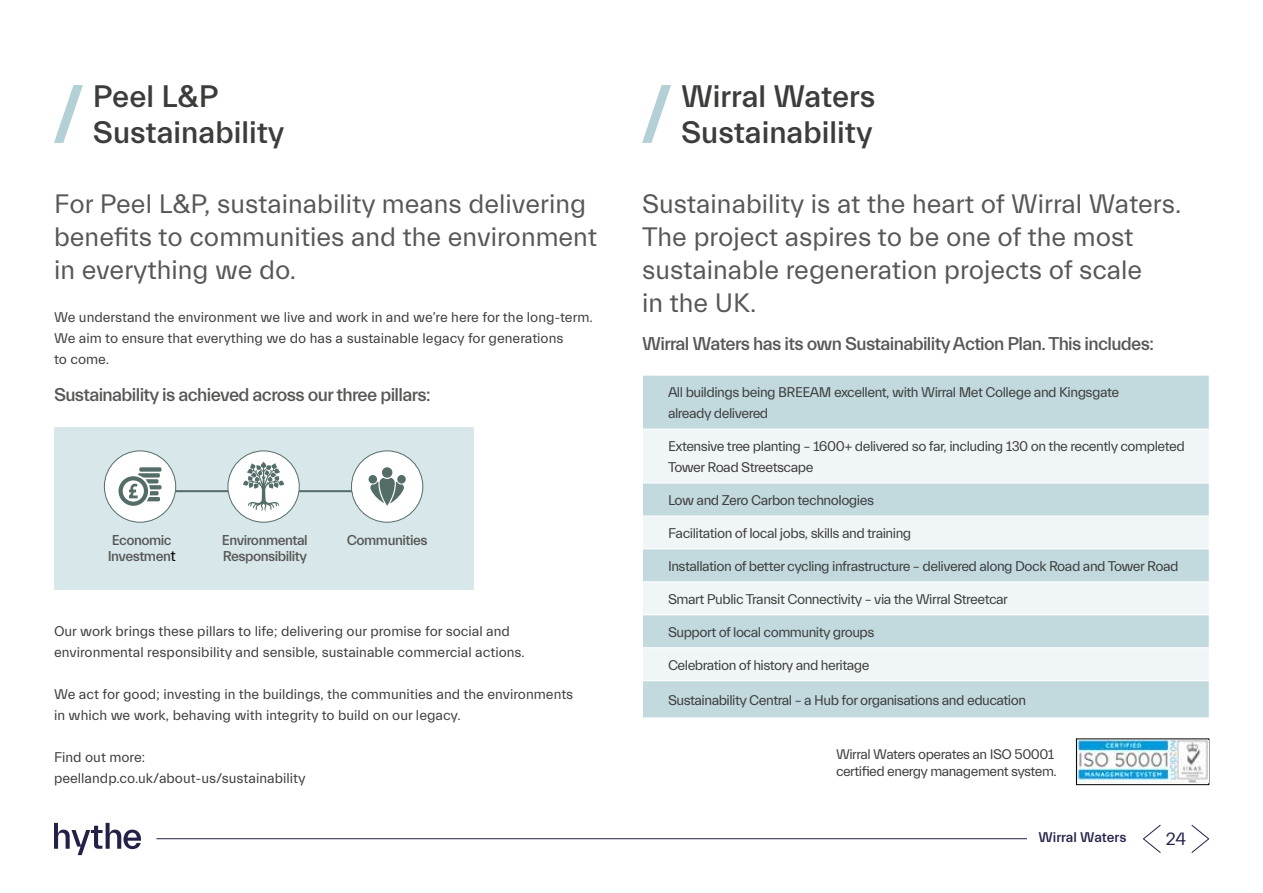
<style>
.page{position:relative;width:1263px;height:893px;background:#fff}
.page>*{position:absolute;margin:0;border:0;box-sizing:border-box;transform-origin:0 0}
.t1{font:500 31.5px/36px "Everett";color:#3c3c3b}
.t2{font:27px/33px "Everett";color:#575756}
.t3{font:500 18.75px "Everett";letter-spacing:-.035em;color:#575756}
.t4{font:18px "Everett";color:#222147}
.t5{font:500 14.4px/16.2px "Everett";letter-spacing:-.035em;color:#575756}
.t6{font:14.25px/21px "Everett";letter-spacing:-.035em;color:#3c3c3b}
.t7{font:14.25px/21px "Everett";color:#3c3c3b}
.t8{font:500 14.25px "Everett";letter-spacing:-.005em;color:#222147}
.t9{font:14.1px/16.5px "Everett";letter-spacing:-.035em;color:#3c3c3b}
.s1{font-weight:400;font-size:15.6px;color:#000}
</style>
<div class="page">
<div style="left:643px;top:376px;width:566px;height:341px;background:#c2d9de"></div>
<svg style="left:643px;top:430px;width:566px;height:250px;fill:#f0f6f7"></svg>
<hr style="left:642px;top:429px;width:567px;height:1px;background:#fff">
<hr style="left:642px;top:483px;width:567px;height:1px;background:#fff">
<hr style="left:642px;top:516px;width:567px;height:1px;background:#fff">
<hr style="left:642px;top:549px;width:567px;height:1px;background:#fff">
<hr style="left:642px;top:581px;width:567px;height:1px;background:#fff">
<hr style="left:642px;top:614px;width:567px;height:1px;background:#fff">
<hr style="left:642px;top:647px;width:567px;height:1px;background:#fff">
<hr style="left:642px;top:680px;width:567px;height:1px;background:#fff">
<svg style="left:54px;top:85px;width:29px;height:58px"></svg>
<svg style="left:642px;top:85px;width:29px;height:58px"></svg>
<svg style="left:54px;top:823px;width:87px;height:32px"></svg>
<hr style="left:156px;top:838px;width:871px;height:1px;background:#222147">
<svg style="left:1191px;top:824px;width:18px;height:29px"></svg>
<svg style="left:1143px;top:824px;width:18px;height:29px"></svg>
<div style="left:1076px;top:739px;width:133px;height:46px;border:1px solid #000"></div>
<img style="left:1078px;top:740px;width:130px;height:43px">
<div style="left:54px;top:427px;width:419px;height:162px;background:#d8e7ea"></div>
<hr style="left:120px;top:490px;width:267px;height:2px;background:#546d69">
<div style="left:104px;top:451px;width:72px;height:71px;background:#fff;border-radius:50%"></div>
<div style="left:104px;top:450px;width:72px;height:73px;border:1px solid #546d69;border-radius:50%"></div>
<svg style="left:118px;top:467px;width:44px;height:39px"></svg>
<div style="left:228px;top:451px;width:71px;height:71px;background:#fff;border-radius:50%"></div>
<div style="left:228px;top:450px;width:72px;height:73px;border:1px solid #546d69;border-radius:50%"></div>
<svg style="left:243px;top:462px;width:41px;height:49px"></svg>
<div style="left:351px;top:451px;width:72px;height:71px;background:#fff;border-radius:50%"></div>
<div style="left:351px;top:450px;width:72px;height:73px;border:1px solid #546d69;border-radius:50%"></div>
<svg style="left:370px;top:478px;width:34px;height:28px"></svg>
<div style="left:382px;top:467px;width:10px;height:11px;background:#546d69;border-radius:50%"></div>
<div style="left:397px;top:475px;width:9px;height:9px;background:#546d69;border-radius:50%"></div>
<div style="left:368px;top:475px;width:9px;height:9px;background:#546d69;border-radius:50%"></div>
<h1 class="t1" style="left:93px;top:79px;width:193px">Peel L&amp;P<br>Sustainability</h1>
<h1 class="t1" style="left:681px;top:79px;width:196px">Wirral Waters<br>Sustainability</h1>
<h2 class="t2" style="left:54px;top:188px;width:545px">For Peel L&amp;P, sustainability means delivering benefits to communities and the environment in everything we do.</h2>
<p class="t7" style="left:54px;top:306px;width:540px">We understand the environment we live and work in and we’re here for the long-term.<br>We aim to ensure that everything we do has a sustainable legacy for generations<br>to come.</p>
<h3 class="t3" style="left:54px;top:384px;width:378px">Sustainability is achieved across our three pillars:</h3>
<p class="t5" style="left:108px;top:533px;width:70px">Economic<br>Investmen<span class="s1">t</span></p>
<p class="t5" style="left:222px;top:533px;width:87px">Environmental<br>Responsibility</p>
<p class="t5" style="left:347px;top:533px;width:82px">Communities</p>
<p class="t7" style="left:54px;top:621px;width:472px">Our work brings these pillars to life; delivering our promise for social and environmental responsibility and sensible, sustainable commercial actions.</p>
<p class="t7" style="left:54px;top:684px;width:521px">We act for good; investing in the buildings, the communities and the environments in which we work, behaving with integrity to build on our legacy.</p>
<p class="t7" style="left:54px;top:747px;width:253px">Find out more: peellandp.co.uk/about-us/sustainability</p>
<h2 class="t2" style="left:642px;top:188px;width:541px">Sustainability is at the heart of Wirral Waters.<br>The project aspires to be one of the most sustainable regeneration projects of scale<br>in the UK.</h2>
<h3 class="t3" style="left:642px;top:333px;width:513px">Wirral Waters has its own Sustainability Action Plan. This includes:</h3>
<p class="t6" style="left:668px;top:382px;width:453px">All buildings being BREEAM excellent, with Wirral Met College and Kingsgate already delivered</p>
<p class="t6" style="left:668px;top:436px;width:518px">Extensive tree planting – 1600+ delivered so far, including 130 on the recently completed<br>Tower Road Streetscape</p>
<p class="t6" style="left:668px;top:490px;width:208px">Low and Zero Carbon technologies</p>
<p class="t6" style="left:668px;top:523px;width:245px">Facilitation of local jobs, skills and training</p>
<p class="t6" style="left:668px;top:556px;width:512px">Installation of better cycling infrastructure – delivered along Dock Road and Tower Road</p>
<p class="t6" style="left:668px;top:589px;width:341px">Smart Public Transit Connectivity – via the Wirral Streetcar</p>
<p class="t6" style="left:668px;top:622px;width:208px">Support of local community groups</p>
<p class="t6" style="left:668px;top:655px;width:203px">Celebration of history and heritage</p>
<p class="t6" style="left:668px;top:690px;width:360px">Sustainability Central – a Hub for organisations and education</p>
<p class="t9" style="left:836px;top:747px;width:222px">Wirral Waters operates an ISO 50001 certified energy management system.</p>
<p class="t8" style="left:1038px;top:830px;width:90px">Wirral Waters</p>
<p class="t4" style="left:1166px;top:829px;width:22px">24</p>
</div>
